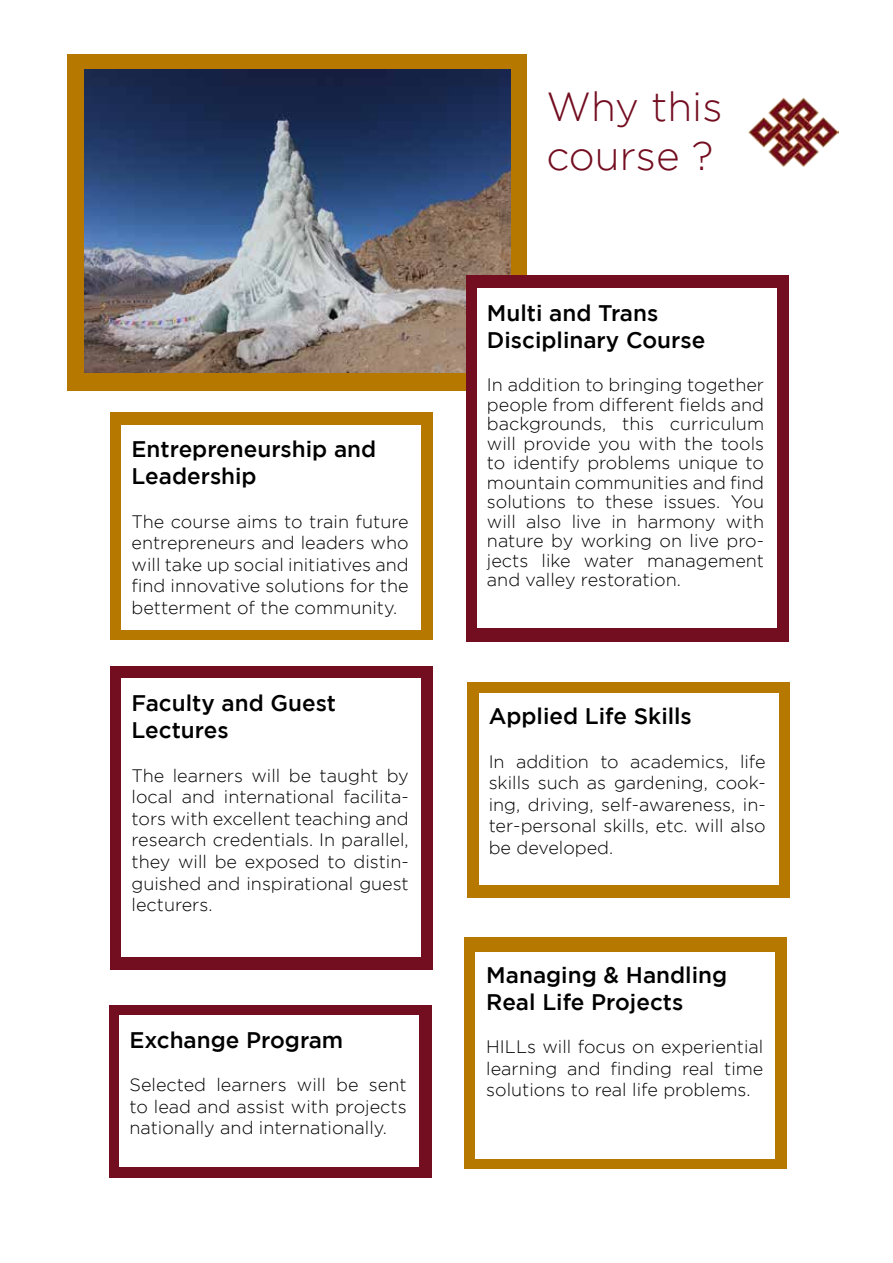
<style>
.page{position:relative;width:893px;height:1263px;background:#fff}
.page>*{position:absolute;margin:0;border:0;box-sizing:border-box;transform-origin:0 0}
.t1{font:300 40.5px/48.6px "Gotham";color:#730d20}
.t2{font:500 22.5px/27px "Gotham";color:#000}
.t3{font:300 18px/21.6px "Gotham";color:#000;text-align:justify}
</style>
<div class="page">
<img style="left:748px;top:98px;width:91px;height:69px">
<div style="left:111px;top:666px;width:322px;height:303px;background:#730d20"></div>
<div style="left:109px;top:1005px;width:322px;height:173px;background:#730d20"></div>
<div style="left:111px;top:412px;width:322px;height:228px;background:#b77800"></div>
<div style="left:468px;top:682px;width:322px;height:215px;background:#b77800"></div>
<div style="left:464px;top:937px;width:323px;height:232px;background:#b77800"></div>
<div style="left:122px;top:678px;width:299px;height:279px;background:#fff"></div>
<div style="left:120px;top:1015px;width:299px;height:152px;background:#fff"></div>
<div style="left:122px;top:425px;width:299px;height:205px;background:#fff"></div>
<div style="left:479px;top:693px;width:299px;height:191px;background:#fff"></div>
<div style="left:475px;top:952px;width:299px;height:206px;background:#fff"></div>
<div style="left:67px;top:54px;width:459px;height:337px;background:#b77800"></div>
<img style="left:85px;top:70px;width:426px;height:303px">
<div style="left:466px;top:275px;width:322px;height:366px;background:#730d20"></div>
<div style="left:477px;top:289px;width:299px;height:339px;background:#fff"></div>
<p class="t2" style="left:132px;top:435px;width:246px">Entrepreneurship and<br>Leadership</p>
<p class="t3" style="left:132px;top:510px;width:279px">The course aims to train future entrepreneurs and leaders who will take up social initiatives and find innovative solutions for the betterment of the community.</p>
<p class="t2" style="left:132px;top:689px;width:206px">Faculty and Guest<br>Lectures</p>
<p class="t3" style="left:132px;top:764px;width:279px">The learners will be taught by local and international facilita&shy;tors with excellent teaching and research credentials. In parallel, they will be exposed to distin&shy;guished and inspirational guest lecturers.</p>
<p class="t2" style="left:129px;top:1026px;width:215px">Exchange Program</p>
<p class="t3" style="left:129px;top:1074px;width:279px">Selected learners will be sent to lead and assist with projects nationally and internationally.</p>
<h1 class="t1" style="left:546px;top:82px;width:178px">Why this course ?</h1>
<p class="t2" style="left:487px;top:299px;width:220px">Multi and Trans<br>Disciplinary Course</p>
<p class="t3" style="left:487px;top:375px;width:279px;line-height:19.5px">In addition to bringing together people from different fields and backgrounds, this curriculum will provide you with the tools to identify problems unique to mountain communities and find solutions to these issues. You will also live in harmony with nature by working on live pro&shy;jects like water management and valley restoration.</p>
<p class="t2" style="left:489px;top:702px;width:205px">Applied Life Skills</p>
<p class="t3" style="left:489px;top:750px;width:279px">In addition to academics, life skills such as gardening, cook&shy;ing, driving, self-awareness, in&shy;ter-personal skills, etc. will also be developed.</p>
<p class="t2" style="left:486px;top:961px;width:242px">Managing &amp; Handling<br>Real Life Projects</p>
<p class="t3" style="left:486px;top:1036px;width:279px">HILLs will focus on experiential learning and finding real time solutions to real life problems.</p>
</div>
